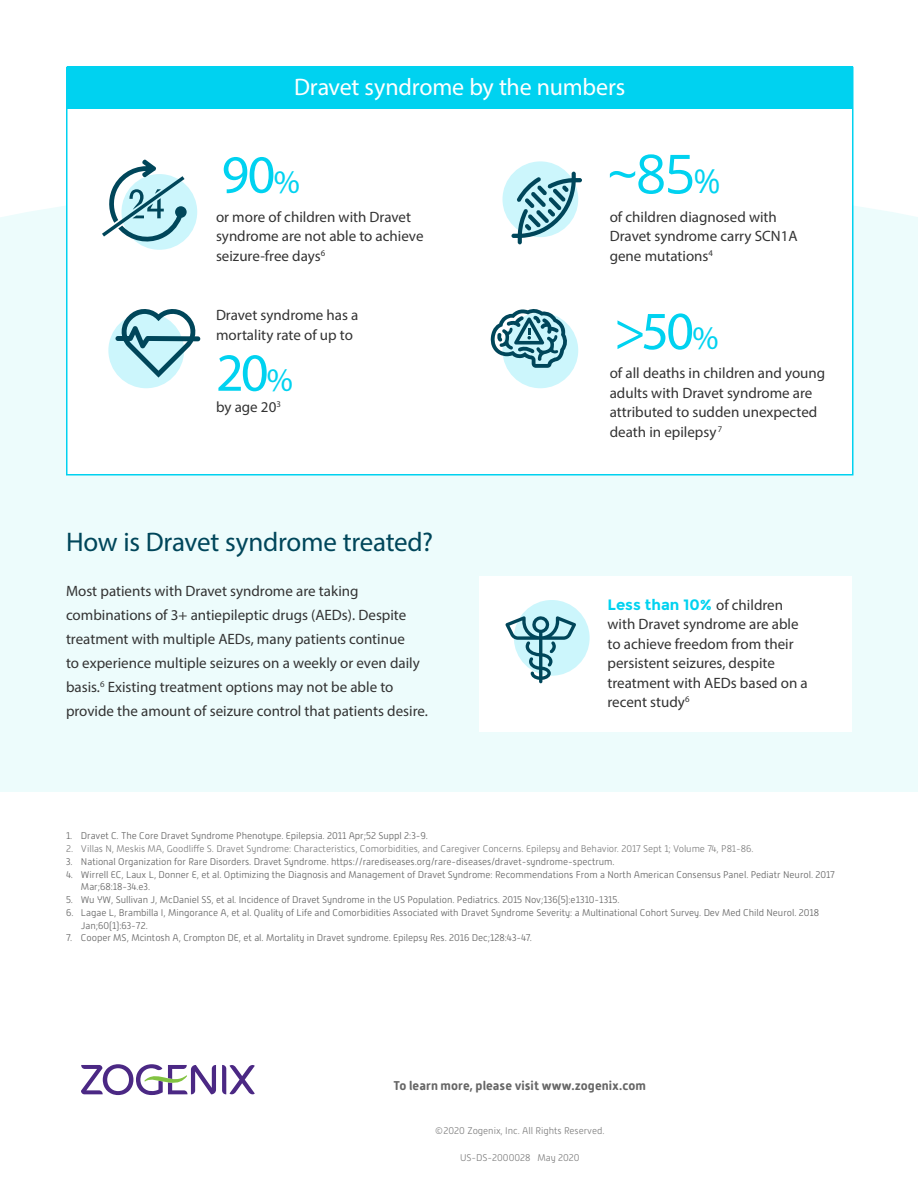
<style>
.page{position:relative;width:918px;height:1188px;background:#fff}
.page>*{position:absolute;margin:0;border:0;box-sizing:border-box;transform-origin:0 0}
.t1{font:54px "Myriad Pro";color:#00d2f0}
.t2{font:54px "Open Sans";color:#00d2f0}
.t3{font:27px "Myriad Pro";letter-spacing:-.01em;color:#00465a}
.t4{font:24px "Myriad Pro";letter-spacing:-.005em;color:#fff}
.t5{font:15px/19.5px "Myriad Pro";color:#333}
.t6{font:700 15px "Montserrat";color:#00d2f0}
.t7{font:700 12.75px "Alwyn New Rounded";letter-spacing:.005em;color:#666}
.t8{font:300 9.75px/12.8px "Alwyn New Rounded";letter-spacing:-.005em;color:#666}
.t9{font:300 9.75px "Alwyn New Rounded";letter-spacing:-.005em;color:#808080}
.s1{font-size:33px}
.s2{font-family:"Myriad Pro";font-weight:400;color:#333}
</style>
<div class="page">
<div style="left:0;top:271px;width:918px;height:521px;background:#edfcfc"></div>
<svg style="left:222px;top:1065px;width:33px;height:29px"></svg>
<svg style="left:81px;top:1064px;width:135px;height:31px"></svg>
<svg style="left:0;top:206px;width:918px;height:65px;background:#eefcfc"></svg>
<div style="left:66px;top:67px;width:788px;height:409px;background:#fff;border:2px solid #00d2f0"></div>
<div style="left:67px;top:66px;width:786px;height:43px;background:#00d2f0"></div>
<div style="left:479px;top:576px;width:373px;height:155px;background:#fff"></div>
<div style="left:503px;top:313px;width:75px;height:75px;background:#ccf6fc;border-radius:50%"></div>
<div style="left:514px;top:600px;width:76px;height:76px;background:#ccf6fc;border-radius:50%"></div>
<svg style="left:491px;top:309px;width:76px;height:59px"></svg>
<div style="left:122px;top:174px;width:75px;height:76px;background:#ccf6fc;border-radius:50%"></div>
<div style="left:108px;top:313px;width:76px;height:75px;background:#ccf6fc;border-radius:50%"></div>
<div style="left:503px;top:161px;width:75px;height:76px;background:#ccf6fc;border-radius:50%"></div>
<svg style="left:512px;top:172px;width:70px;height:72px"></svg>
<svg style="left:102px;top:160px;width:85px;height:84px"></svg>
<svg style="left:116px;top:309px;width:84px;height:69px"></svg>
<svg style="left:505px;top:616px;width:71px;height:67px"></svg>
<h3 class="t4" style="left:294px;top:72px;width:333px">Dravet syndrome by the numbers</h3>
<h1 class="t1" style="left:222px;top:141px;width:80px">90<span class="s1">%</span></h1>
<h1 class="t2" style="left:607px;top:137px;width:115px">~85<span class="s1">%</span></h1>
<h3 class="t5" style="left:216px;top:207px;width:209px">or more of children with Dravet syndrome are not able to achieve seizure-free days<sup>6</sup></h3>
<h3 class="t5" style="left:216px;top:305px;width:144px">Dravet syndrome has a mortality rate of up to</h3>
<h1 class="t1" style="left:216px;top:339px;width:79px">20<span class="s1">%</span></h1>
<h3 class="t5" style="left:216px;top:397px;width:66px">by age 20<sup>3</sup></h3>
<h2 class="t3" style="left:66px;top:526px;width:369px">How is Dravet syndrome treated?</h2>
<p class="t5" style="left:66px;top:579px;width:363px;line-height:24px">Most patients with Dravet syndrome are taking combinations of 3+ antiepileptic drugs (AEDs). Despite treatment with multiple AEDs, many patients continue<br>to experience multiple seizures on a weekly or even daily basis.<sup>6</sup> Existing treatment options may not be able to provide the amount of seizure control that patients desire.</p>
<h3 class="t5" style="left:610px;top:207px;width:189px">of children diagnosed with<br>Dravet syndrome carry SCN1A gene mutations<sup>4</sup></h3>
<h1 class="t1" style="left:614px;top:298px;width:106px">&gt;50<span class="s1">%</span></h1>
<h3 class="t5" style="left:610px;top:363px;width:217px">of all deaths in children and young adults with Dravet syndrome are attributed to sudden unexpected death in epilepsy <sup>7</sup></h3>
<h3 class="t6" style="left:608px;top:596px;width:177px">Less than 10% <span class="s2">of children</span></h3>
<h3 class="t5" style="left:608px;top:614px;width:202px">with Dravet syndrome are able to achieve freedom from their persistent seizures, despite treatment with AEDs based on a recent study<sup>6</sup></h3>
<p class="t8" style="left:66px;top:830px;width:364px">1. Dravet C. The Core Dravet Syndrome Phenotype. Epilepsia. 2011 Apr;52 Suppl 2:3-9.</p>
<p class="t9" style="left:66px;top:843px;width:689px">2. Villas N, Meskis MA, Goodliffe S. Dravet Syndrome: Characteristics, Comorbidities, and Caregiver Concerns. Epilepsy and Behavior. 2017 Sept 1; Volume 74, P81-86.</p>
<p class="t8" style="left:66px;top:855px;width:550px">3. National Organization for Rare Disorders. Dravet Syndrome. https://rarediseases.org/rare-diseases/dravet-syndrome-spectrum.</p>
<p class="t8" style="left:81px;top:868px;width:755px;text-indent:-15px">4. Wirrell EC, Laux L, Donner E, et al. Optimizing the Diagnosis and Management of Dravet Syndrome: Recommendations From a North American Consensus Panel. Pediatr Neurol. 2017<br>Mar;68:18-34.e3.</p>
<p class="t8" style="left:66px;top:893px;width:555px">5. Wu YW, Sullivan J, McDaniel SS, et al. Incidence of Dravet Syndrome in the US Population. Pediatrics. 2015 Nov;136(5):e1310-1315.</p>
<p class="t8" style="left:81px;top:906px;width:740px;text-indent:-15px">6. Lagae L, Brambilla I, Mingorance A, et al. Quality of Life and Comorbidities Associated with Dravet Syndrome Severity: a Multinational Cohort Survey. Dev Med Child Neurol. 2018<br>Jan;60(1):63-72.</p>
<p class="t8" style="left:66px;top:932px;width:468px">7. Cooper MS, Mcintosh A, Crompton DE, et al. Mortality in Dravet syndrome. Epilepsy Res. 2016 Dec;128:43-47.</p>
<h3 class="t7" style="left:394px;top:1078px;width:254px">To learn more, please visit www.zogenix.com</h3>
<p class="t9" style="left:435px;top:1125px;width:171px">©2020 Zogenix, Inc. All Rights Reserved.</p>
<p class="t9" style="left:460px;top:1152px;width:121px">US-DS-2000028 May 2020</p>
</div>
